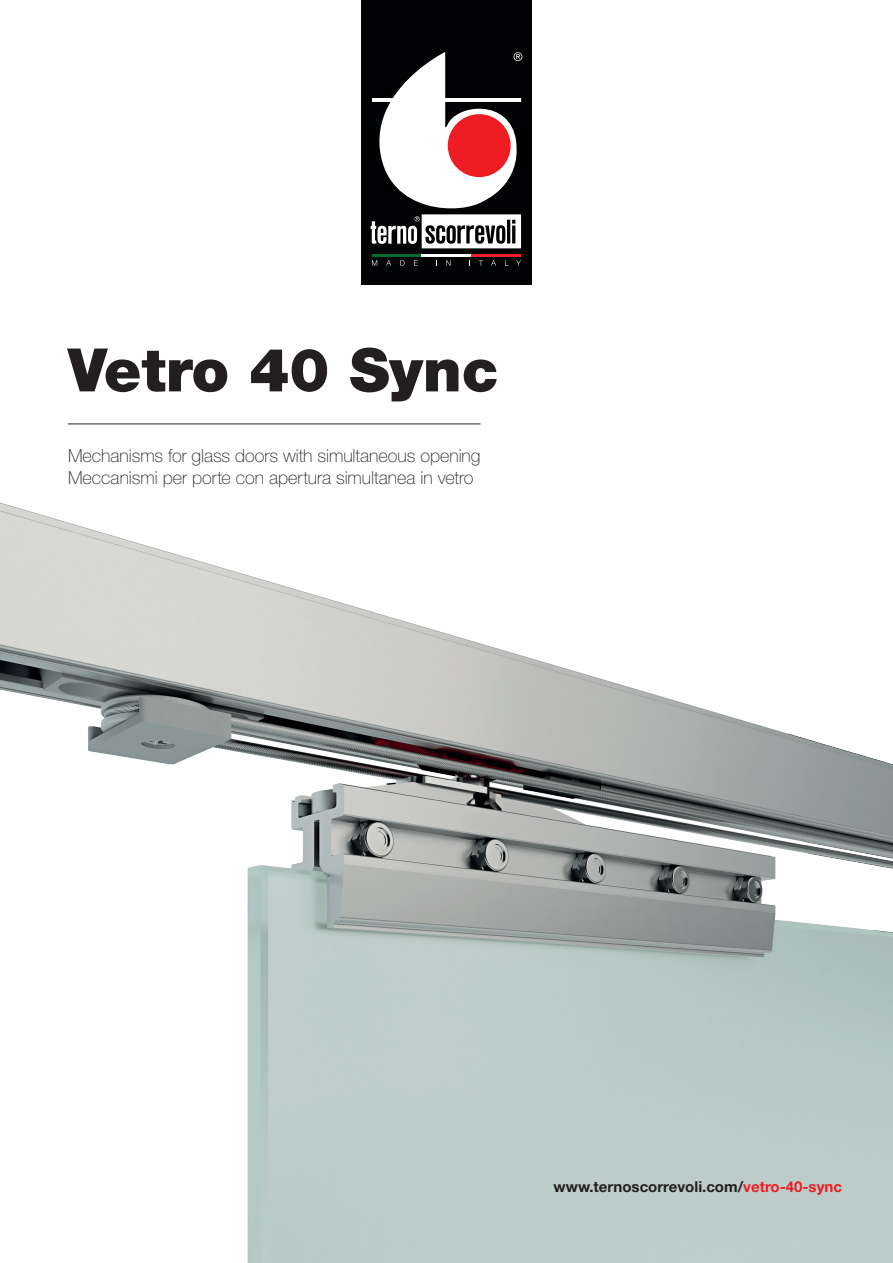
<style>
.page{position:relative;width:893px;height:1263px;background:#fff}
.page>*{position:absolute;margin:0;border:0;box-sizing:border-box;transform-origin:0 0}
.t1{font:900 60px "Helvetica Neue LT Std";color:#231f20}
.t2{font:100 18px/21.6px "Helvetica Neue LT Std";color:#231f20}
.t3{font:700 15px "Helvetica Neue LT Std";color:#231f20}
.s1{color:#ee1d23}
</style>
<div class="page">
<img style="left:0;top:140px;width:893px;height:1123px">
<hr style="left:68px;top:424px;width:412px;height:1px;background:#231f20">
<div style="left:361px;top:0;width:170px;height:285px;background:#010203"></div>
<svg style="left:371px;top:52px;width:151px;height:196px"></svg>
<hr style="left:372px;top:254px;width:50px;height:3px;background:#006b32">
<hr style="left:422px;top:254px;width:49px;height:3px;background:#fff">
<hr style="left:471px;top:254px;width:50px;height:3px;background:#ee1d23">
<svg style="left:372px;top:260px;width:5px;height:6px"></svg>
<svg style="left:386px;top:260px;width:5px;height:6px"></svg>
<svg style="left:400px;top:260px;width:5px;height:6px"></svg>
<svg style="left:414px;top:260px;width:4px;height:6px"></svg>
<svg style="left:446px;top:260px;width:5px;height:6px"></svg>
<svg style="left:479px;top:260px;width:4px;height:6px"></svg>
<svg style="left:491px;top:260px;width:5px;height:6px"></svg>
<svg style="left:516px;top:260px;width:5px;height:6px"></svg>
<h1 class="t1" style="left:68px;top:334px;width:432px">Vetro 40 Sync</h1>
<p class="t2" style="left:68px;top:445px;width:414px">Mechanisms for glass doors with simultaneous opening<br>Meccanismi per porte con apertura simultanea in vetro</p>
<p class="t3" style="left:554px;top:1177px;width:290px">www.ternoscorrevoli.com/<span class="s1">vetro-40-sync</span></p>
</div>
